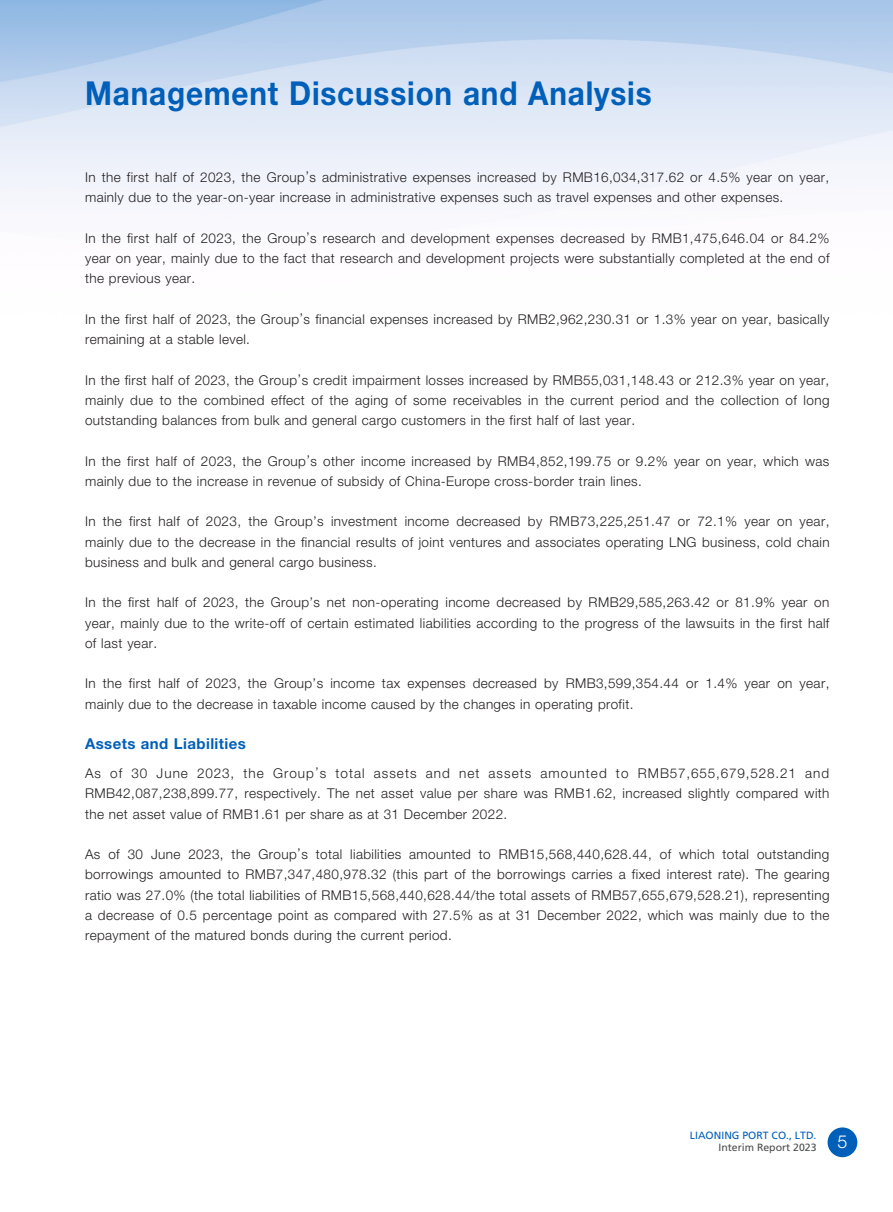
<style>
.page{position:relative;width:893px;height:1212px;background:#fff}
.page>*{position:absolute;margin:0;border:0;box-sizing:border-box;transform-origin:0 0}
.t1{font:700 33px "Helvetica Neue LT Std";letter-spacing:.03em;color:#005fb9;scale:.9 1}
.t2{font:700 15px "Helvetica Neue LT Std";letter-spacing:.03em;color:#005fb9}
.t3{font:300 13.5px/20.2px "Helvetica Neue LT Std";letter-spacing:.03em;color:#231f20;text-align:justify}
.t4{font:10.5px/12px "Frutiger LT Std";color:#005fb9}
.s1{color:#4b4c4d}
</style>
<div class="page">
<div style="left:828px;top:1127px;width:29px;height:30px;background:#005fb9;border-radius:50%"></div>
<h1 class="t1" style="left:85px;top:73px;width:631px">Management Discussion and Analysis</h1>
<p class="t3" style="left:85px;top:167px;width:746px">In the first half of 2023, the Group’s administrative expenses increased by RMB16,034,317.62 or 4.5% year on year, mainly due to the year-on-year increase in administrative expenses such as travel expenses and other expenses.</p>
<p class="t3" style="left:85px;top:228px;width:746px">In the first half of 2023, the Group’s research and development expenses decreased by RMB1,475,646.04 or 84.2% year on year, mainly due to the fact that research and development projects were substantially completed at the end of the previous year.</p>
<p class="t3" style="left:85px;top:309px;width:746px">In the first half of 2023, the Group’s financial expenses increased by RMB2,962,230.31 or 1.3% year on year, basically remaining at a stable level.</p>
<p class="t3" style="left:85px;top:369px;width:746px">In the first half of 2023, the Group’s credit impairment losses increased by RMB55,031,148.43 or 212.3% year on year, mainly due to the combined effect of the aging of some receivables in the current period and the collection of long outstanding balances from bulk and general cargo customers in the first half of last year.</p>
<p class="t3" style="left:85px;top:450px;width:746px">In the first half of 2023, the Group’s other income increased by RMB4,852,199.75 or 9.2% year on year, which was mainly due to the increase in revenue of subsidy of China-Europe cross-border train lines.</p>
<p class="t3" style="left:85px;top:511px;width:746px">In the first half of 2023, the Group’s investment income decreased by RMB73,225,251.47 or 72.1% year on year, mainly due to the decrease in the financial results of joint ventures and associates operating LNG business, cold chain business and bulk and general cargo business.</p>
<p class="t3" style="left:85px;top:592px;width:746px">In the first half of 2023, the Group’s net non-operating income decreased by RMB29,585,263.42 or 81.9% year on year, mainly due to the write-off of certain estimated liabilities according to the progress of the lawsuits in the first half of last year.</p>
<p class="t3" style="left:85px;top:673px;width:746px">In the first half of 2023, the Group’s income tax expenses decreased by RMB3,599,354.44 or 1.4% year on year, mainly due to the decrease in taxable income caused by the changes in operating profit.</p>
<p class="t2" style="left:85px;top:735px;width:162px">Assets and Liabilities</p>
<p class="t3" style="left:85px;top:763px;width:746px">As of 30 June 2023, the Group’s total assets and net assets amounted to RMB57,655,679,528.21 and RMB42,087,238,899.77, respectively. The net asset value per share was RMB1.62, increased slightly compared with the net asset value of RMB1.61 per share as at 31 December 2022.</p>
<p class="t3" style="left:85px;top:844px;width:746px">As of 30 June 2023, the Group’s total liabilities amounted to RMB15,568,440,628.44, of which total outstanding borrowings amounted to RMB7,347,480,978.32 (this part of the borrowings carries a fixed interest rate). The gearing ratio was 27.0% (the total liabilities of RMB15,568,440,628.44/the total assets of RMB57,655,679,528.21), representing a decrease of 0.5 percentage point as compared with 27.5% as at 31 December 2022, which was mainly due to the repayment of the matured bonds during the current period.</p>
<p class="t4" style="left:718px;top:1129px;width:130px;text-indent:-29px">LIAONING PORT CO., LTD.<br><span class="s1">Interim Report 2023</span> <sup>5</sup></p>
</div>
